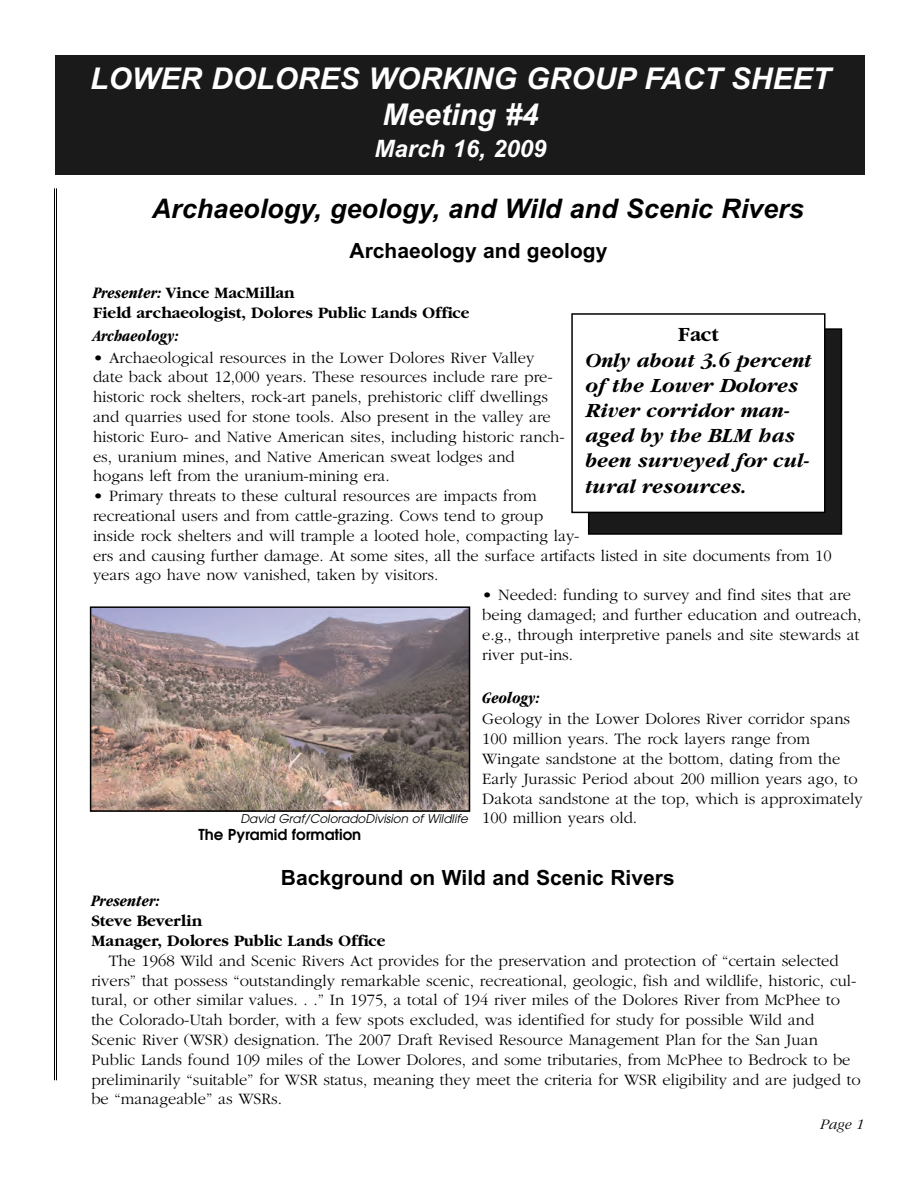
<style>
.page{position:relative;width:918px;height:1188px;background:#fff}
.page>*{position:absolute;margin:0;border:0;box-sizing:border-box;transform-origin:0 0}
.t1{font:30px/36px "Arial Bold Italic MT+STYYXX";color:#fff;text-align:center}
.t2{font:27px "Arial Bold Italic MT+STYYXX";color:#000}
.t3{font:24px "Arial Bold Italic MT+STYYXX";color:#fff}
.t4{font:21px/25.2px "Garamond Bold Italic+QQMHLJ";color:#000}
.t5{font:21px "Arial Bold MT+RNRSUN";color:#000}
.t6{font:21px "Garamond Bold+PVGOUZ";color:#000}
.t7{font:16.5px/19.8px "Garamond Light+KHUKRX";color:#000}
.t8{font:16.5px/19.6px "Garamond Bold+PVGOUZ";color:#000}
.t9{font:16.5px "Garamond Bold Condensed Italic+QGBHWH";color:#000}
.t10{font:15px "Avant Garde Demi+QAOKMG";color:#000}
.t11{font:15px "Garamond Light Italic+WDPAKN";color:#000}
.t12{font:italic 12px "Avant Garde Book+JZLPPF";color:#000}
.s1{font-family:"Garamond Bold Condensed Italic+QGBHWH"}
</style>
<div class="page">
<div style="left:589px;top:329px;width:252px;height:205px;background:#1a1a1a"></div>
<div style="left:588px;top:328px;width:254px;height:207px;border:2px solid #000"></div>
<div style="left:56px;top:56px;width:810px;height:119px;background:#1a1a1a"></div>
<div style="left:572px;top:314px;width:253px;height:198px;background:#fff"></div>
<div style="left:571px;top:313px;width:255px;height:200px;border:2px solid #000"></div>
<hr style="left:56px;top:188px;width:1px;height:892px;background:#000">
<hr style="left:54px;top:188px;width:1px;height:892px;background:#000">
<img style="left:93px;top:609px;width:374px;height:200px">
<div style="left:90px;top:606px;width:380px;height:206px;border:2px solid #000"></div>
<h1 class="t1" style="left:90px;top:64px;width:742px">LOWER DOLORES WORKING GROUP FACT SHEET<br>Meeting #4</h1>
<h3 class="t3" style="left:374px;top:140px;width:174px">March 16, 2009</h3>
<h2 class="t2" style="left:152px;top:199px;width:653px">Archaeology, geology, and Wild and Scenic Rivers</h2>
<p class="t5" style="left:350px;top:243px;width:259px">Archaeology and geology</p>
<p class="t8" style="left:93px;top:282px;width:378px"><span class="s1">Presenter:</span> Vince MacMillan<br>Field archaeologist, Dolores Public Lands Office</p>
<p class="t9" style="left:93px;top:329px;width:87px">Archaeology:</p>
<p class="t7" style="left:93px;top:347px;width:473px">• Archaeological resources in the Lower Dolores River Valley date back about 12,000 years. These resources include rare pre&shy;historic rock shelters, rock-art panels, prehistoric cliff dwellings and quarries used for stone tools. Also present in the valley are historic Euro- and Native American sites, including historic ranch&shy;es, uranium mines, and Native American sweat lodges and hogans left from the uranium-mining era.</p>
<p class="t7" style="left:93px;top:486px;width:740px">• Primary threats to these cultural resources are impacts from<br>recreational users and from cattle-grazing. Cows tend to group<br>inside rock shelters and will trample a looted hole, compacting lay-<br>ers and causing further damage. At some sites, all the surface artifacts listed in site documents from 10 years ago have now vanished, taken by visitors.</p>
<p class="t7" style="left:482px;top:585px;width:381px">• Needed: funding to survey and find sites that are being damaged; and further education and outreach, e.g., through interpretive panels and site stewards at river put-ins.</p>
<p class="t9" style="left:482px;top:691px;width:59px">Geology:</p>
<p class="t7" style="left:482px;top:709px;width:382px">Geology in the Lower Dolores River corridor spans 100 million years. The rock layers range from Wingate sandstone at the bottom, dating from the Early Jurassic Period about 200 million years ago, to Dakota sandstone at the top, which is approximately 100 million years old.</p>
<p class="t6" style="left:678px;top:322px;width:42px">Fact</p>
<p class="t4" style="left:585px;top:347px;width:228px">Only about 3.6 percent of the Lower Dolores<br>River corridor man&shy;aged by the BLM has been surveyed for cul&shy;tural resources.</p>
<p class="t12" style="left:240px;top:815px;width:231px">David Graf/ColoradoDivision of Wildlife</p>
<p class="t10" style="left:198px;top:829px;width:164px">The Pyramid formation</p>
<p class="t5" style="left:281px;top:870px;width:395px">Background on Wild and Scenic Rivers</p>
<p class="t9" style="left:91px;top:895px;width:70px">Presenter:</p>
<p class="t8" style="left:91px;top:911px;width:296px">Steve Beverlin<br>Manager, Dolores Public Lands Office</p>
<p class="t7" style="left:91px;top:950px;width:771px;text-indent:17px">The 1968 Wild and Scenic Rivers Act provides for the preservation and protection of “certain selected rivers” that possess “outstandingly remarkable scenic, recreational, geologic, fish and wildlife, historic, cul&shy;tural, or other similar values. . .” In 1975, a total of 194 river miles of the Dolores River from McPhee to the Colorado-Utah border, with a few spots excluded, was identified for study for possible Wild and Scenic River (WSR) designation. The 2007 Draft Revised Resource Management Plan for the San Juan Public Lands found 109 miles of the Lower Dolores, and some tributaries, from McPhee to Bedrock to be preliminarily “suitable” for WSR status, meaning they meet the criteria for WSR eligibility and are judged to be “manageable” as WSRs.</p>
<p class="t11" style="left:820px;top:1115px;width:45px">Page 1</p>
</div>
